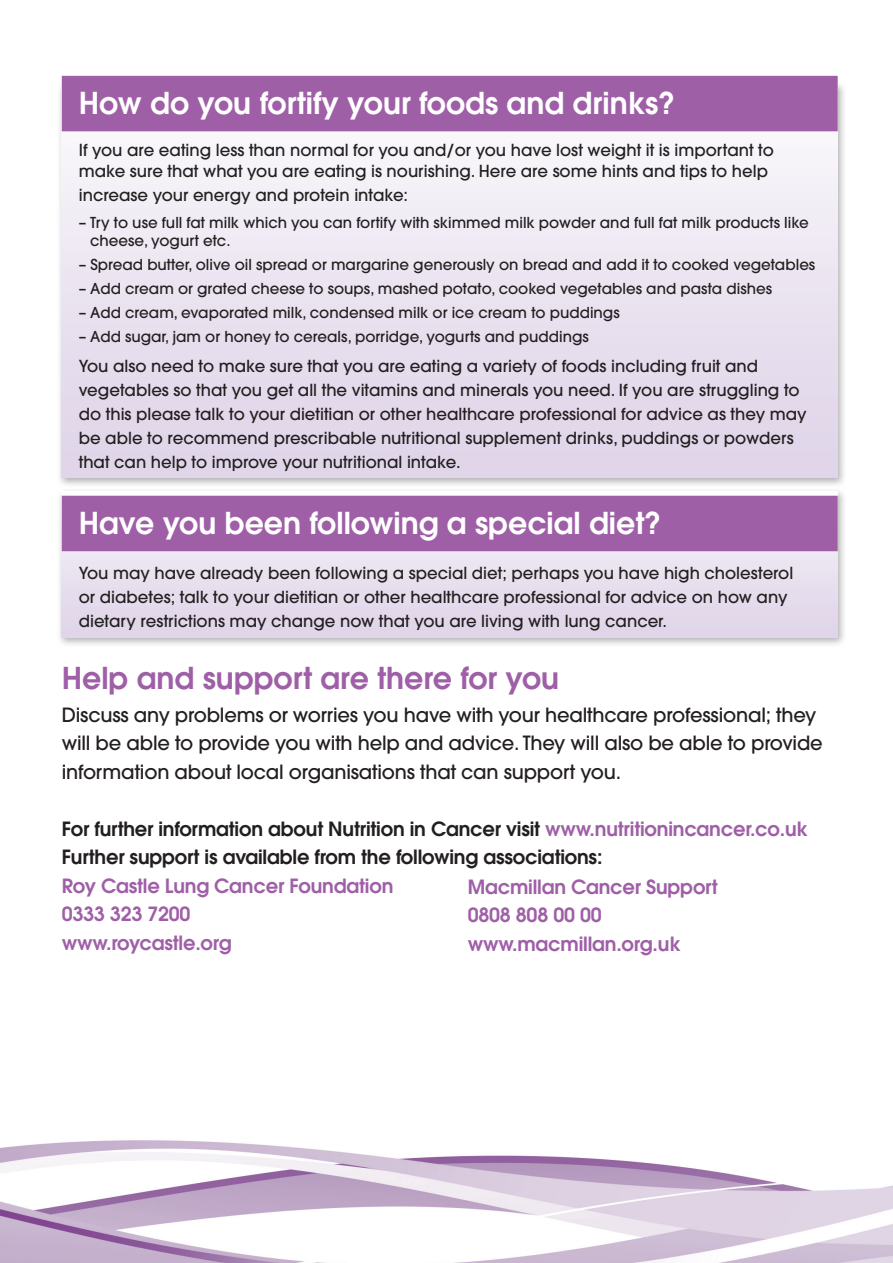
<style>
.page{position:relative;width:893px;height:1263px;background:#fff}
.page>*{position:absolute;margin:0;border:0;box-sizing:border-box;transform-origin:0 0}
.Heading3{font:600 30px "Avant Garde";color:#fff}
.Intro2{font:600 30px "Avant Garde";color:#9f5fa7}
.Intro{font:500 19.5px/28.5px "Avant Garde";letter-spacing:-.01em;color:#231f20}
.Intro-2{font:600 19.5px "Avant Garde";letter-spacing:-.01em;color:#231f20}
.Intro-3{font:600 19.5px "Avant Garde";letter-spacing:-.01em;color:#9f5fa7}
.Intro2-2{font:500 16.5px/24px "Avant Garde";color:#231f20}
.Bullet_points{font:500 16.5px/24px "Avant Garde";color:#231f20}
.Bullet_points-2{font:500 15px/18px "Avant Garde";color:#231f20}
.s1{color:#9f5fa7}
</style>
<div class="page">
<img style="left:0;top:1140px;width:893px;height:123px">
<div style="left:56px;top:80px;width:791px;height:408px;background:#231f20;opacity:.35"></div>
<svg style="left:62px;top:131px;width:776px;height:346px"></svg>
<div style="left:56px;top:488px;width:791px;height:160px;background:#231f20;opacity:.35"></div>
<svg style="left:62px;top:491px;width:776px;height:146px;background:#e7deed"></svg>
<div style="left:62px;top:76px;width:776px;height:55px;background:#9f5fa7"></div>
<div style="left:62px;top:496px;width:776px;height:55px;background:#9f5fa7"></div>
<p class="Heading3" style="left:79px;top:83px;width:598px">How do you fortify your foods and drinks?</p>
<p class="Intro2-2" style="left:79px;top:140px;width:697px;line-height:21px">If you are eating less than normal for you and/or you have lost weight it is important to make sure that what you are eating is nourishing. Here are some hints and tips to help</p>
<p class="Intro2-2" style="left:79px;top:183px;width:331px">increase your energy and protein intake:</p>
<p class="Bullet_points-2" style="left:90px;top:213px;width:720px;text-indent:-11px">– Try to use full fat milk which you can fortify with skimmed milk powder and full fat milk products like cheese, yogurt etc.</p>
<p class="Bullet_points-2" style="left:79px;top:255px;width:738px">– Spread butter, olive oil spread or margarine generously on bread and add it to cooked vegetables</p>
<p class="Bullet_points-2" style="left:79px;top:279px;width:695px">– Add cream or grated cheese to soups, mashed potato, cooked vegetables and pasta dishes</p>
<p class="Bullet_points-2" style="left:79px;top:303px;width:542px">– Add cream, evaporated milk, condensed milk or ice cream to puddings</p>
<p class="Bullet_points-2" style="left:79px;top:327px;width:512px">– Add sugar, jam or honey to cereals, porridge, yogurts and puddings</p>
<p class="Bullet_points" style="left:79px;top:354px;width:729px">You also need to make sure that you are eating a variety of foods including fruit and vegetables so that you get all the vitamins and minerals you need. If you are struggling to do this please talk to your dietitian or other healthcare professional for advice as they may be able to recommend prescribable nutritional supplement drinks, puddings or powders that can help to improve your nutritional intake.</p>
<p class="Heading3" style="left:79px;top:503px;width:584px">Have you been following a special diet?</p>
<p class="Intro2-2" style="left:79px;top:561px;width:716px">You may have already been following a special diet; perhaps you have high cholesterol or diabetes; talk to your dietitian or other healthcare professional for advice on how any dietary restrictions may change now that you are living with lung cancer.</p>
<p class="Intro2" style="left:62px;top:658px;width:499px">Help and support are there for you</p>
<p class="Intro" style="left:62px;top:700px;width:762px">Discuss any problems or worries you have with your healthcare professional; they will be able to provide you with help and advice. They will also be able to provide information about local organisations that can support you.</p>
<p class="Intro-2" style="left:62px;top:816px;width:748px">For further information about Nutrition in Cancer visit <span class="s1">www.nutritionincancer.co.uk</span></p>
<p class="Intro-2" style="left:62px;top:844px;width:542px">Further support is available from the following associations:</p>
<p class="Intro-3" style="left:62px;top:873px;width:333px">Roy Castle Lung Cancer Foundation</p>
<p class="Intro-3" style="left:62px;top:901px;width:130px">0333 323 7200</p>
<p class="Intro-3" style="left:62px;top:930px;width:172px">www.roycastle.org</p>
<p class="Intro-3" style="left:468px;top:874px;width:251px">Macmillan Cancer Support</p>
<p class="Intro-3" style="left:468px;top:902px;width:135px">0808 808 00 00</p>
<p class="Intro-3" style="left:468px;top:931px;width:214px">www.macmillan.org.uk</p>
</div>
